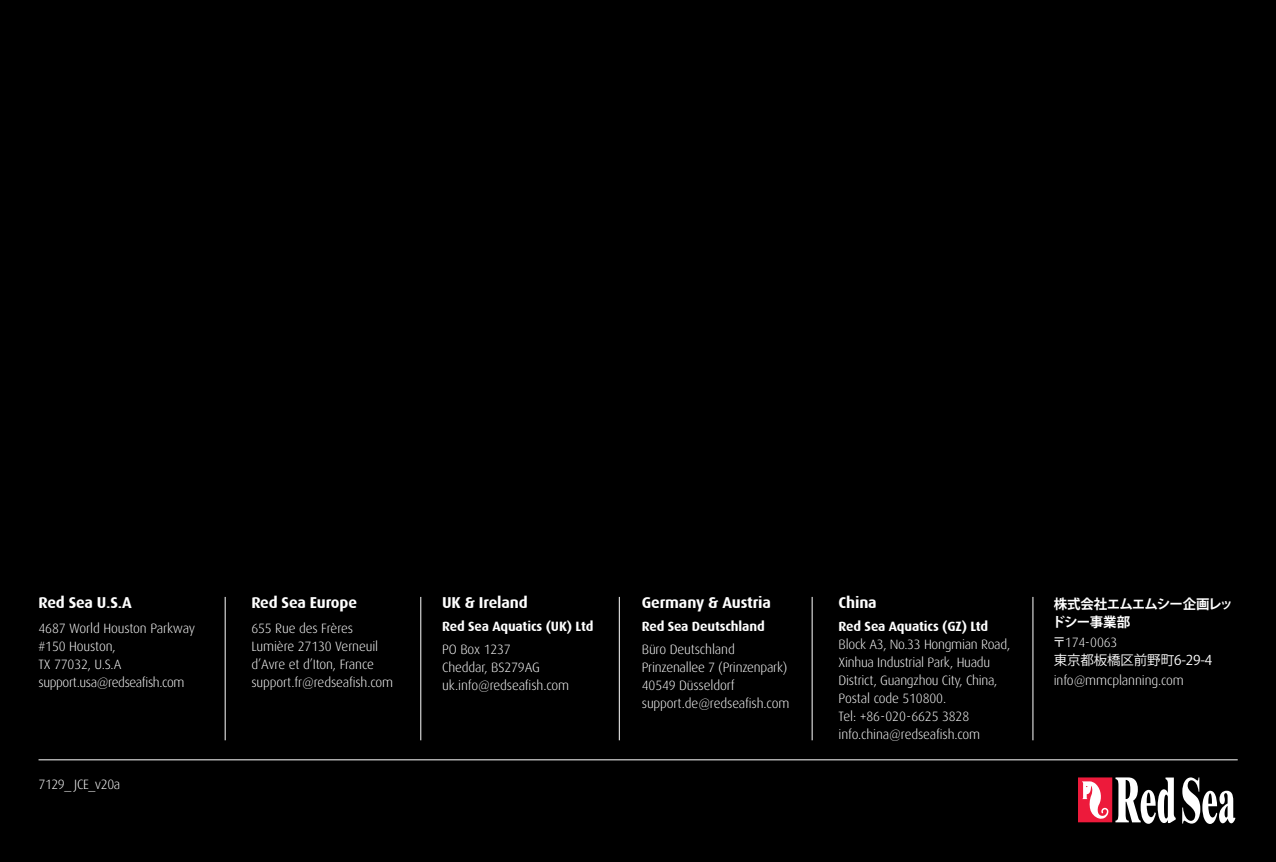
<style>
.page{position:relative;width:1276px;height:862px;background:#fff}
.page>*{position:absolute;margin:0;border:0;box-sizing:border-box;transform-origin:0 0}
.t1{font:700 15.75px "Dax";letter-spacing:-.01em;color:#fff}
.t2{font:300 13.5px/18px "Dax";letter-spacing:-.01em;color:#fff}
.t3{font:700 13.5px "Dax";letter-spacing:-.01em;color:#fff}
.t4{font:700 13.5px/18px "Koz Go Pr 6 N";letter-spacing:-.05em;color:#fff}
.t5{font:13.5px "Koz Go Pr 6 N";letter-spacing:-.01em;color:#fff}
.t6{font:300 13.5px "Dax";letter-spacing:-.03em;color:#fff}
.s1{font-family:"Koz Go Pr 6 N";font-weight:400}
</style>
<div class="page">
<div style="left:0;top:0;width:1276px;height:861px;background:#000"></div>
<hr style="left:225px;top:596px;width:1px;height:143px;background:#fff">
<hr style="left:420px;top:596px;width:1px;height:143px;background:#fff">
<hr style="left:619px;top:596px;width:1px;height:143px;background:#fff">
<hr style="left:812px;top:596px;width:1px;height:143px;background:#fff">
<hr style="left:1032px;top:596px;width:1px;height:143px;background:#fff">
<svg style="left:1115px;top:777px;width:60px;height:46px"></svg>
<svg style="left:1182px;top:777px;width:53px;height:46px"></svg>
<div style="left:1078px;top:777px;width:34px;height:44px;background:#ed1a3b"></div>
<svg style="left:1082px;top:781px;width:26px;height:37px"></svg>
<hr style="left:39px;top:759px;width:1198px;height:1px;background:#fff">
<p class="t1" style="left:39px;top:593px;width:95px">Red Sea U.S.A</p>
<p class="t2" style="left:39px;top:619px;width:158px">4687 World Houston Parkway #150 Houston,<br>TX 77032, U.S.A support.usa@redseafish.com</p>
<p class="t6" style="left:39px;top:776px;width:83px">7129_ JCE_v20a</p>
<p class="t1" style="left:251px;top:593px;width:107px">Red Sea Europe</p>
<p class="t2" style="left:251px;top:619px;width:143px">655 Rue des Frères<br>Lumière 27130 Verneuil d’Avre et d’Iton, France support.fr@redseafish.com</p>
<p class="t1" style="left:442px;top:593px;width:87px">UK &amp; Ireland</p>
<p class="t3" style="left:442px;top:618px;width:153px">Red Sea Aquatics (UK) Ltd</p>
<p class="t2" style="left:442px;top:639px;width:128px">PO Box 1237<br>Cheddar, BS279AG uk.info@redseafish.com</p>
<p class="t1" style="left:642px;top:593px;width:131px">Germany &amp; Austria</p>
<p class="t3" style="left:642px;top:618px;width:124px">Red Sea Deutschland</p>
<p class="t2" style="left:642px;top:639px;width:149px">Büro Deutschland<br>Prinzenallee 7 (Prinzenpark)<br>40549 Düsseldorf support.de@redseafish.com</p>
<p class="t1" style="left:838px;top:593px;width:40px">China</p>
<p class="t3" style="left:838px;top:618px;width:151px">Red Sea Aquatics (GZ) Ltd</p>
<p class="t2" style="left:838px;top:635px;width:173px">Block A3, No.33 Hongmian Road,<br>Xinhua Industrial Park, Huadu<br>District, Guangzhou City, China,<br>Postal code 510800.<br>Tel: +86-020-6625 3828 info.china@redseafish.com</p>
<p class="t4" style="left:1052px;top:595px;width:183px">株式会社エムエムシー企画レッドシー事業部</p>
<p class="t2" style="left:1052px;top:633px;width:66px"><span class="s1">〒</span>174-0063</p>
<p class="t5" style="left:1053px;top:652px;width:160px">東京都板橋区前野町6-29-4</p>
<p class="t2" style="left:1053px;top:671px;width:132px">info@mmcplanning.com</p>
</div>
